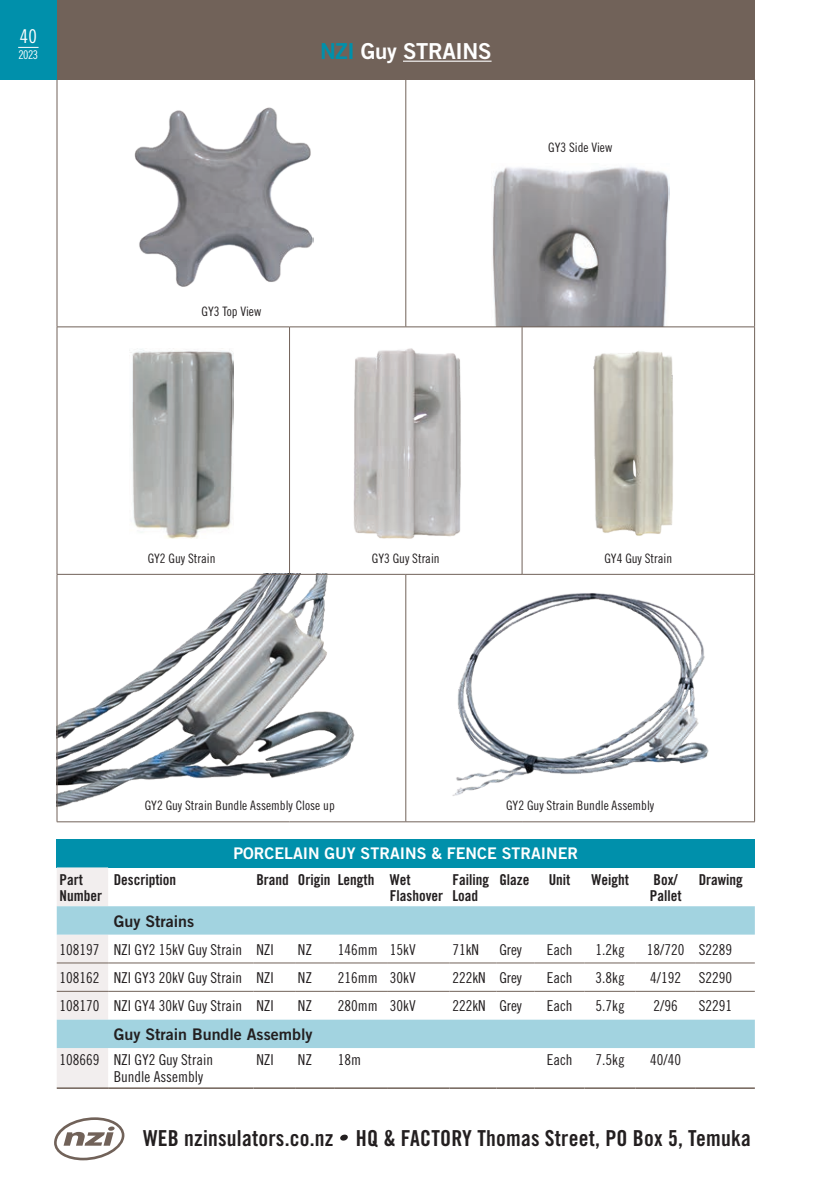
<style>
.page{position:relative;width:840px;height:1191px;background:#fff}
.page>*{position:absolute;margin:0;border:0;box-sizing:border-box;transform-origin:0 0}
.t1{font:22px "Trade Gothic Bold Cond Twenty";letter-spacing:.01em;color:#231f20}
.t2{font:22px "Trade Gothic Bold Two";letter-spacing:-.015em;color:#fff}
.t3{font:19px "Trade Gothic Cond Eighteen";color:#fff}
.t4{font:16px "Trade Gothic Bold Two";color:#fff}
.t5{font:16px "Trade Gothic Bold Two";color:#231f20}
.t6{font:15px/17px "Trade Gothic Cond Eighteen";color:#231f20}
.t7{font:15px/16px "Trade Gothic Bold Cond Twenty";color:#231f20}
.t8{font:13px "Trade Gothic Cond Eighteen";color:#231f20}
.t9{font:12px "Trade Gothic Cond Eighteen";color:#fff}
.s1{color:#0090ab}
</style>
<div class="page">
<img style="left:58px;top:575px;width:297px;height:232px">
<div style="left:57px;top:839px;width:697px;height:28px;background:#0090ab"></div>
<div style="left:57px;top:867px;width:51px;height:220px;background:#f2eeee"></div>
<svg style="left:57px;top:906px;width:697px;height:142px"></svg>
<hr style="left:57px;top:962px;width:51px;height:1px;background:#716259">
<hr style="left:108px;top:962px;width:145px;height:1px;background:#716259">
<hr style="left:253px;top:962px;width:42px;height:1px;background:#716259">
<hr style="left:295px;top:962px;width:39px;height:1px;background:#716259">
<hr style="left:334px;top:962px;width:53px;height:1px;background:#716259">
<hr style="left:387px;top:962px;width:62px;height:1px;background:#716259">
<hr style="left:449px;top:962px;width:47px;height:1px;background:#716259">
<hr style="left:496px;top:962px;width:38px;height:1px;background:#716259">
<hr style="left:534px;top:962px;width:50px;height:1px;background:#716259">
<hr style="left:584px;top:962px;width:51px;height:1px;background:#716259">
<hr style="left:635px;top:962px;width:60px;height:1px;background:#716259">
<hr style="left:695px;top:962px;width:59px;height:1px;background:#716259">
<hr style="left:57px;top:991px;width:51px;height:1px;background:#716259">
<hr style="left:108px;top:991px;width:145px;height:1px;background:#716259">
<hr style="left:253px;top:991px;width:42px;height:1px;background:#716259">
<hr style="left:295px;top:991px;width:39px;height:1px;background:#716259">
<hr style="left:334px;top:991px;width:53px;height:1px;background:#716259">
<hr style="left:387px;top:991px;width:62px;height:1px;background:#716259">
<hr style="left:449px;top:991px;width:47px;height:1px;background:#716259">
<hr style="left:496px;top:991px;width:38px;height:1px;background:#716259">
<hr style="left:534px;top:991px;width:50px;height:1px;background:#716259">
<hr style="left:584px;top:991px;width:51px;height:1px;background:#716259">
<hr style="left:635px;top:991px;width:60px;height:1px;background:#716259">
<hr style="left:695px;top:991px;width:59px;height:1px;background:#716259">
<hr style="left:108px;top:1087px;width:145px;height:2px;background:#716259">
<hr style="left:57px;top:1087px;width:51px;height:2px;background:#716259">
<hr style="left:253px;top:1087px;width:42px;height:2px;background:#716259">
<hr style="left:295px;top:1087px;width:39px;height:2px;background:#716259">
<hr style="left:334px;top:1087px;width:53px;height:2px;background:#716259">
<hr style="left:387px;top:1087px;width:62px;height:2px;background:#716259">
<hr style="left:449px;top:1087px;width:47px;height:2px;background:#716259">
<hr style="left:496px;top:1087px;width:38px;height:2px;background:#716259">
<hr style="left:534px;top:1087px;width:50px;height:2px;background:#716259">
<hr style="left:584px;top:1087px;width:51px;height:2px;background:#716259">
<hr style="left:635px;top:1087px;width:60px;height:2px;background:#716259">
<hr style="left:695px;top:1087px;width:59px;height:2px;background:#716259">
<img style="left:492px;top:167px;width:176px;height:159px">
<hr style="left:405px;top:79px;width:1px;height:248px;background:#716259">
<hr style="left:405px;top:574px;width:1px;height:247px;background:#716259">
<hr style="left:57px;top:327px;width:1px;height:247px;background:#716259">
<hr style="left:753px;top:327px;width:1px;height:247px;background:#716259">
<hr style="left:57px;top:574px;width:232px;height:1px;background:#716259">
<hr style="left:57px;top:574px;width:1px;height:247px;background:#716259">
<hr style="left:521px;top:574px;width:233px;height:1px;background:#716259">
<hr style="left:753px;top:574px;width:1px;height:247px;background:#716259">
<hr style="left:57px;top:821px;width:232px;height:1px;background:#716259">
<hr style="left:289px;top:821px;width:116px;height:1px;background:#716259">
<hr style="left:405px;top:821px;width:116px;height:1px;background:#716259">
<hr style="left:521px;top:821px;width:233px;height:1px;background:#716259">
<hr style="left:289px;top:327px;width:1px;height:247px;background:#716259">
<hr style="left:521px;top:327px;width:1px;height:247px;background:#716259">
<hr style="left:289px;top:574px;width:116px;height:1px;background:#716259">
<hr style="left:405px;top:574px;width:116px;height:1px;background:#716259">
<hr style="left:57px;top:79px;width:1px;height:248px;background:#716259">
<hr style="left:753px;top:79px;width:1px;height:248px;background:#716259">
<hr style="left:57px;top:326px;width:232px;height:1px;background:#716259">
<hr style="left:289px;top:326px;width:116px;height:1px;background:#716259">
<hr style="left:405px;top:326px;width:116px;height:1px;background:#716259">
<hr style="left:521px;top:326px;width:233px;height:1px;background:#716259">
<img style="left:130px;top:349px;width:103px;height:189px">
<img style="left:353px;top:348px;width:108px;height:191px">
<img style="left:593px;top:351px;width:80px;height:185px">
<img style="left:452px;top:593px;width:257px;height:203px">
<img style="left:134px;top:107px;width:179px;height:180px">
<div style="left:57px;top:0;width:697px;height:79px;background:#716259"></div>
<svg style="left:54px;top:1117px;width:70px;height:43px"></svg>
<div style="left:340px;top:1134px;width:8px;height:6px;background:#231f20;border-radius:50%"></div>
<div style="left:0;top:0;width:57px;height:79px;background:#0090ab"></div>
<hr style="left:403px;top:61px;width:88px;height:1px;background:#fff">
<svg style="left:18px;top:47px;width:21px;height:1px"></svg>
<p class="t3" style="left:20px;top:25px;width:18px">40</p>
<p class="t9" style="left:18px;top:48px;width:21px">2023</p>
<h1 class="t2" style="left:320px;top:37px;width:173px"><span class="s1">NZI</span> Guy STRAINS</h1>
<p class="t8" style="left:548px;top:140px;width:66px">GY3 Side View</p>
<p class="t8" style="left:201px;top:303px;width:61px">GY3 Top View</p>
<p class="t8" style="left:148px;top:550px;width:69px">GY2 Guy Strain</p>
<p class="t8" style="left:371px;top:550px;width:69px">GY3 Guy Strain</p>
<p class="t8" style="left:604px;top:550px;width:69px">GY4 Guy Strain</p>
<p class="t8" style="left:145px;top:798px;width:191px">GY2 Guy Strain Bundle Assembly Close up</p>
<p class="t8" style="left:506px;top:798px;width:149px">GY2 Guy Strain Bundle Assembly</p>
<p class="t4" style="left:233px;top:843px;width:346px">PORCELAIN GUY STRAINS &amp; FENCE STRAINER</p>
<p class="t7" style="left:60px;top:871px;width:44px">Part<br>Number</p>
<p class="t7" style="left:114px;top:871px;width:64px">Description</p>
<p class="t7" style="left:389px;top:871px;width:55px;text-indent:-133px">Brand Origin Length Wet<br>Flashover</p>
<p class="t7" style="left:452px;top:871px;width:38px">Failing<br>Load</p>
<p class="t7" style="left:499px;top:871px;width:31px">Glaze</p>
<p class="t7" style="left:548px;top:871px;width:23px">Unit</p>
<p class="t7" style="left:591px;top:871px;width:39px">Weight</p>
<p class="t7" style="left:649px;top:871px;width:33px">Box/<br>Pallet</p>
<p class="t7" style="left:698px;top:871px;width:46px">Drawing</p>
<p class="t5" style="left:114px;top:911px;width:82px">Guy Strains</p>
<p class="t6" style="left:60px;top:940px;width:216px">108197 NZI GY2 15kV Guy Strain NZI</p>
<p class="t6" style="left:298px;top:940px;width:16px">NZ</p>
<p class="t6" style="left:337px;top:940px;width:79px">146mm 15kV</p>
<p class="t6" style="left:452px;top:940px;width:28px">71kN</p>
<p class="t6" style="left:499px;top:940px;width:24px">Grey</p>
<p class="t6" style="left:546px;top:940px;width:27px">Each</p>
<p class="t6" style="left:595px;top:940px;width:31px">1.2kg</p>
<p class="t6" style="left:646px;top:940px;width:86px">18/720 S2289</p>
<p class="t6" style="left:60px;top:969px;width:216px">108162 NZI GY3 20kV Guy Strain NZI</p>
<p class="t6" style="left:298px;top:969px;width:16px">NZ</p>
<p class="t6" style="left:337px;top:969px;width:79px">216mm 30kV</p>
<p class="t6" style="left:452px;top:969px;width:71px">222kN Grey</p>
<p class="t6" style="left:546px;top:969px;width:27px">Each</p>
<p class="t6" style="left:595px;top:969px;width:31px">3.8kg</p>
<p class="t6" style="left:650px;top:969px;width:83px">4/192 S2290</p>
<p class="t6" style="left:60px;top:997px;width:216px">108170 NZI GY4 30kV Guy Strain NZI</p>
<p class="t6" style="left:298px;top:997px;width:16px">NZ</p>
<p class="t6" style="left:337px;top:997px;width:79px">280mm 30kV</p>
<p class="t6" style="left:452px;top:997px;width:71px">222kN Grey</p>
<p class="t6" style="left:546px;top:997px;width:27px">Each</p>
<p class="t6" style="left:595px;top:997px;width:31px">5.7kg</p>
<p class="t6" style="left:653px;top:997px;width:26px">2/96</p>
<p class="t6" style="left:698px;top:997px;width:35px">S2291</p>
<p class="t5" style="left:114px;top:1024px;width:200px">Guy Strain Bundle Assembly</p>
<p class="t6" style="left:114px;top:1051px;width:101px;text-indent:-54px">108669 NZI GY2 Guy Strain<br>Bundle Assembly</p>
<p class="t6" style="left:256px;top:1051px;width:19px">NZI</p>
<p class="t6" style="left:298px;top:1051px;width:16px">NZ</p>
<p class="t6" style="left:337px;top:1051px;width:25px">18m</p>
<p class="t6" style="left:546px;top:1051px;width:27px">Each</p>
<p class="t6" style="left:595px;top:1051px;width:31px">7.5kg</p>
<p class="t6" style="left:650px;top:1051px;width:32px">40/40</p>
<h1 class="t1" style="left:143px;top:1124px;width:609px">WEB nzinsulators.co.nz HQ &amp; FACTORY Thomas Street, PO Box 5, Temuka</h1>
</div>
